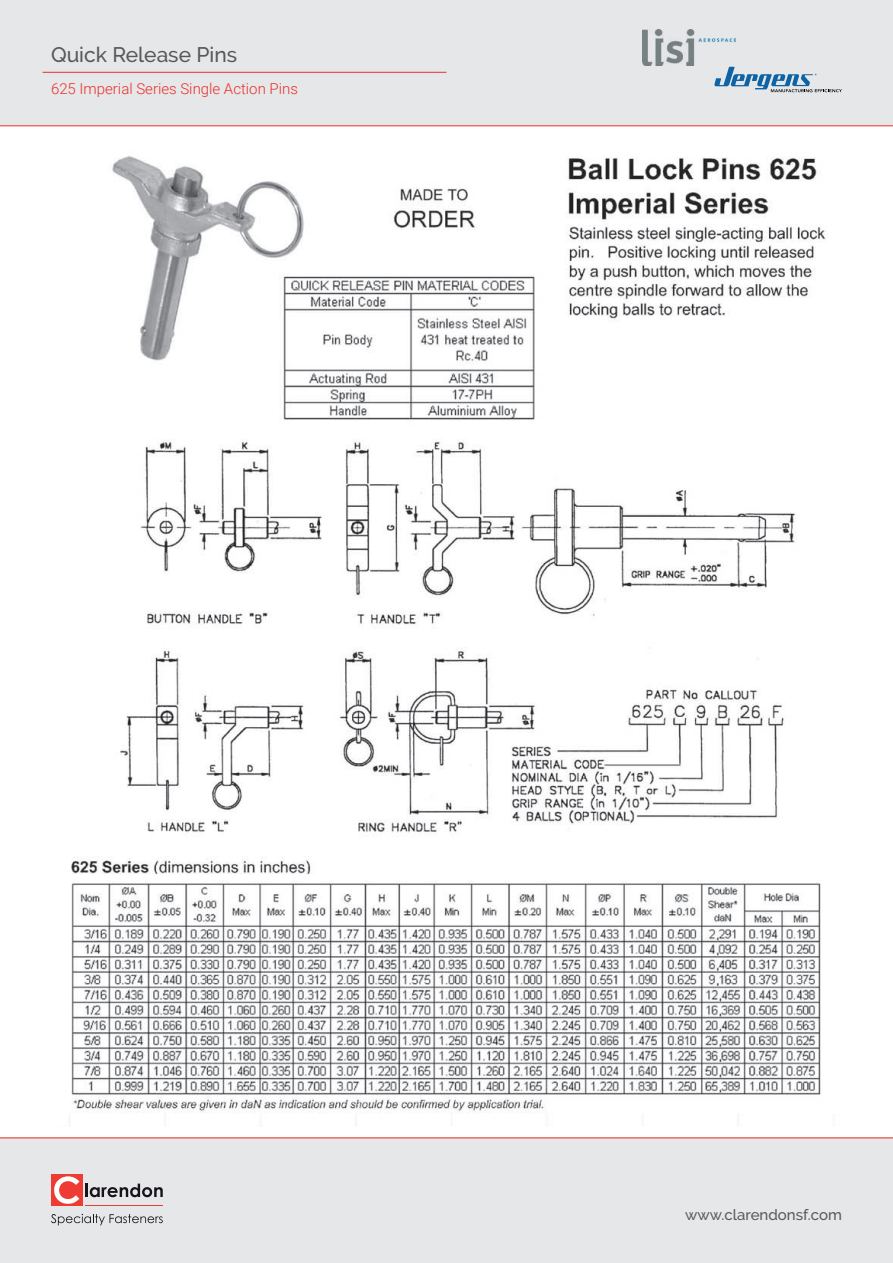
<style>
.page{position:relative;width:893px;height:1263px;background:#fff}
.page>*{position:absolute;margin:0;border:0;box-sizing:border-box;transform-origin:0 0}
.t1{font:500 21px "Raleway";color:#57585a}
.t2{font:300 15px "Roboto";color:#eb2f29}
.t3{font:500 15px "Raleway";color:#57585a}
</style>
<div class="page">
<div style="left:0;top:0;width:893px;height:125px;background:#e6e7e9"></div>
<div style="left:0;top:1137px;width:893px;height:126px;background:#e6e7e9"></div>
<hr style="left:0;top:1137px;width:893px;height:1px;background:#eb2f29">
<hr style="left:0;top:125px;width:893px;height:1px;background:#eb2f29">
<hr style="left:43px;top:72px;width:403px;height:1px;background:#eb2f29">
<svg style="left:51px;top:1214px;width:112px;height:11px"></svg>
<div style="left:51px;top:1174px;width:32px;height:32px;background:#ee3c34"></div>
<svg style="left:54px;top:1176px;width:25px;height:28px"></svg>
<hr style="left:85px;top:1183px;width:3px;height:14px;background:#17151a">
<svg style="left:90px;top:1183px;width:73px;height:14px"></svg>
<hr style="left:85px;top:1205px;width:78px;height:1px;background:#ee3c34">
<img style="left:642px;top:30px;width:93px;height:36px">
<svg style="left:714px;top:67px;width:128px;height:25px"></svg>
<hr style="left:43px;top:1162px;width:807px;height:1px;background:#f2f3f4">
<img style="left:71px;top:155px;width:756px;height:958px">
<h1 class="t1" style="left:51px;top:43px;width:188px">Quick Release Pins</h1>
<p class="t2" style="left:51px;top:78px;width:248px">625 Imperial Series Single Action Pins</p>
<p class="t3" style="left:685px;top:1206px;width:158px">www.clarendonsf.com</p>
</div>
